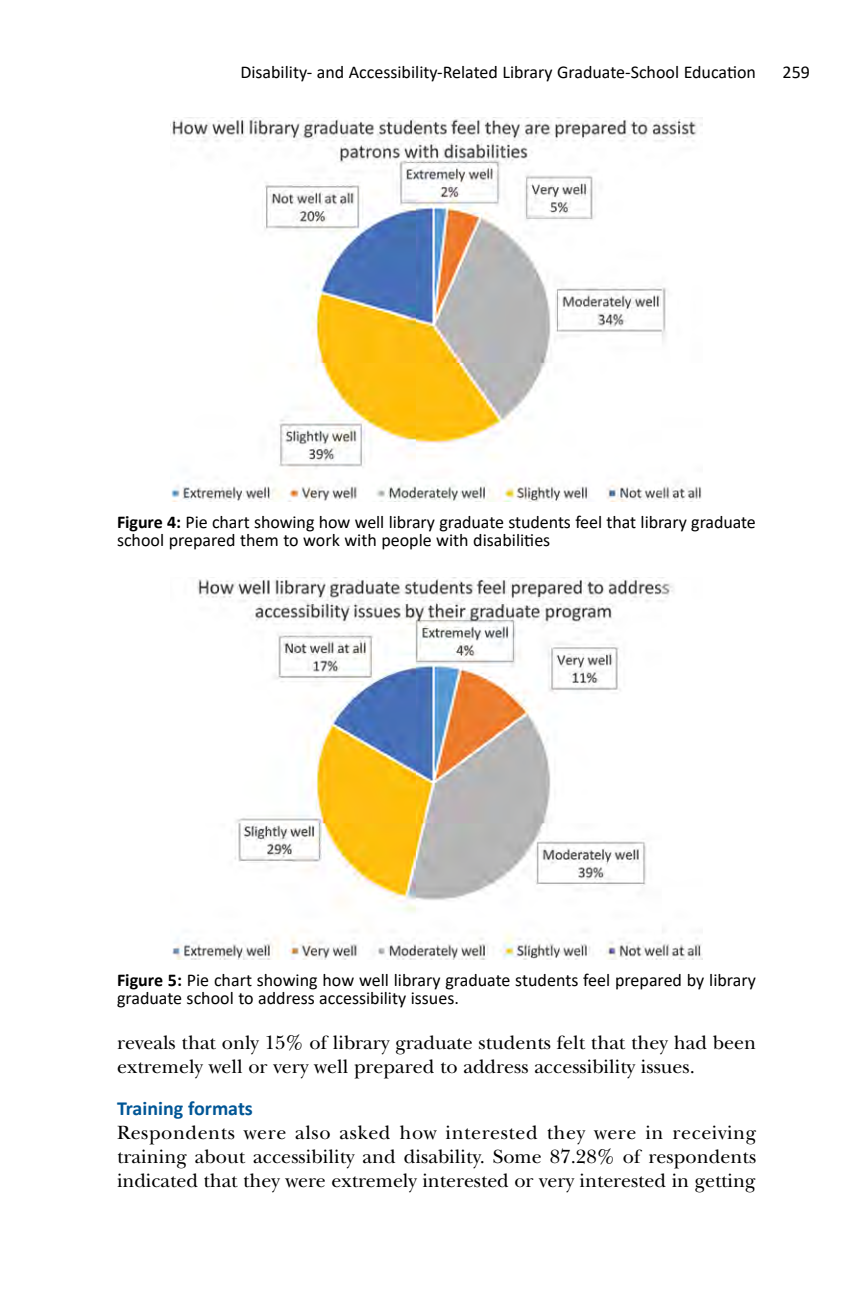
<style>
.page{position:relative;width:864px;height:1296px;background:#fff}
.page>*{position:absolute;margin:0;border:0;box-sizing:border-box;transform-origin:0 0}
.TxtNI{font:20px/24px "New Baskerville Std";letter-spacing:-.005em;color:#000;text-align:justify}
.Txt{font:20px/24px "New Baskerville Std";color:#000}
.t1{font:700 20px "Calibri";color:#005696}
.FigT{font:18px/18px "Calibri";color:#000}
.s1{font-weight:700}
</style>
<div class="page">
<img style="left:170px;top:117px;width:533px;height:384px">
<img style="left:172px;top:577px;width:531px;height:382px">
<p class="FigT" style="left:240px;top:63px;width:517px">Disability- and Accessibility-Related Library Graduate-School Education</p>
<p class="FigT" style="left:783px;top:63px;width:29px">259</p>
<p class="FigT" style="left:117px;top:513px;width:640px"><span class="s1">Figure 4:</span> Pie chart showing how well library graduate students feel that library graduate school prepared them to work with people with disabilities</p>
<p class="FigT" style="left:117px;top:970px;width:641px"><span class="s1">Figure 5:</span> Pie chart showing how well library graduate students feel prepared by library graduate school to address accessibility issues.</p>
<p class="Txt" style="left:117px;top:1030px;width:641px">reveals that only 15% of library graduate students felt that they had been extremely well or very well prepared to address accessibility issues.</p>
<h2 class="t1" style="left:117px;top:1094px;width:137px">Training formats</h2>
<p class="TxtNI" style="left:117px;top:1120px;width:641px">Respondents were also asked how interested they were in receiving training about accessibility and disability. Some 87.28% of respondents indicated that they were extremely interested or very interested in getting</p>
</div>
